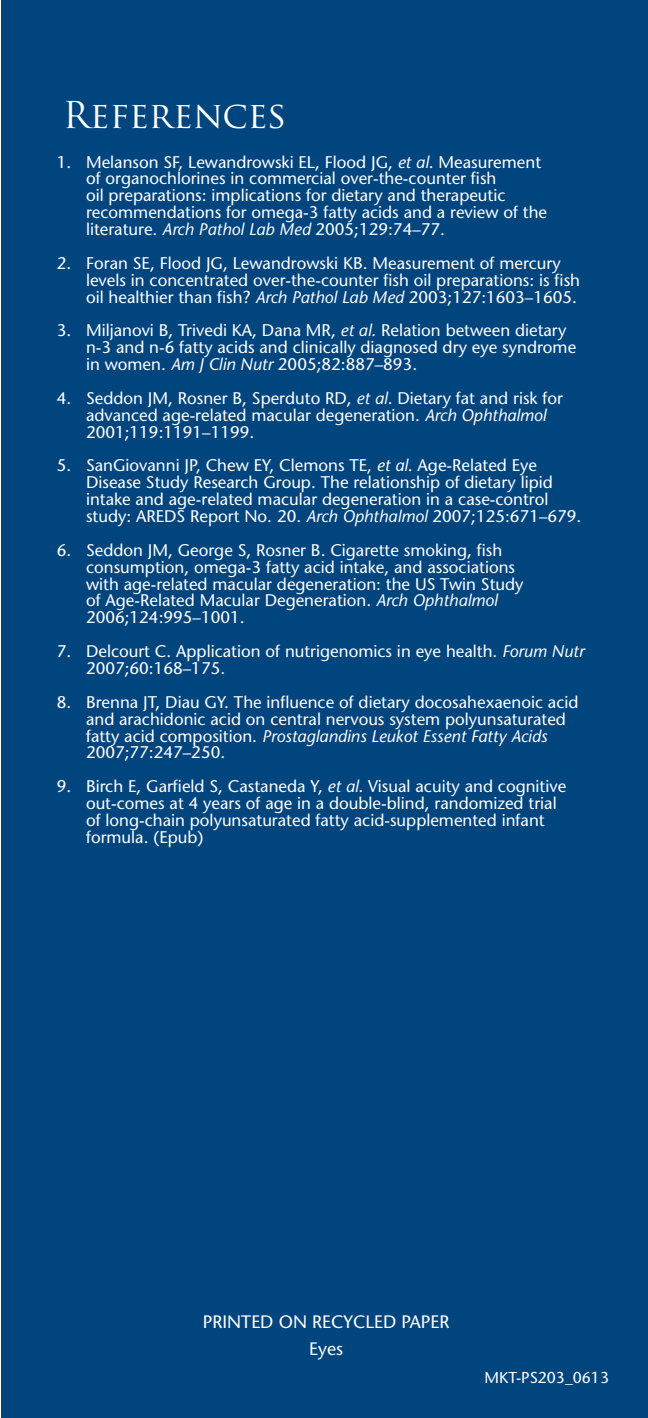
<style>
.page{position:relative;width:648px;height:1418px;background:#fff}
.page>*{position:absolute;margin:0;border:0;box-sizing:border-box;transform-origin:0 0}
.t1{font:36px "Trajan Pro";color:#fff}
.t2{font:18px "Stone Sans";color:#fff}
.t3{font:16.88px/16.9px "Stone Sans";color:#fff}
.t4{font:15.75px "Stone Sans";color:#fff}
.s1{font-style:italic}
</style>
<div class="page">
<div style="left:1px;top:0;width:647px;height:1418px;background:#01457f"></div>
<p class="t1" style="left:63px;top:92px;width:225px">References</p>
<p class="t3" style="left:86px;top:153px;width:463px;text-indent:-29px">1. Melanson SF, Lewandrowski EL, Flood JG, <span class="s1">et al</span>. Measurement of organochlorines in commercial over-the-counter fish<br>oil preparations: implications for dietary and therapeutic recommendations for omega-3 fatty acids and a review of the literature. <span class="s1">Arch Pathol Lab Med</span> 2005;129:74–77.</p>
<p class="t3" style="left:86px;top:254px;width:496px;text-indent:-29px">2. Foran SE, Flood JG, Lewandrowski KB. Measurement of mercury levels in concentrated over-the-counter fish oil preparations: is fish oil healthier than fish? <span class="s1">Arch Pathol Lab Med</span> 2003;127:1603–1605.</p>
<p class="t3" style="left:86px;top:322px;width:492px;text-indent:-29px">3. Miljanovi B, Trivedi KA, Dana MR, <span class="s1">et al.</span> Relation between dietary n-3 and n-6 fatty acids and clinically diagnosed dry eye syndrome in women. <span class="s1">Am J Clin Nutr</span> 2005;82:887–893.</p>
<p class="t3" style="left:86px;top:389px;width:479px;text-indent:-29px">4. Seddon JM, Rosner B, Sperduto RD, <span class="s1">et al</span>. Dietary fat and risk for advanced age-related macular degeneration. <span class="s1">Arch Ophthalmol<br></span>2001;119:1191–1199.</p>
<p class="t3" style="left:86px;top:457px;width:497px;text-indent:-29px">5. SanGiovanni JP, Chew EY, Clemons TE, <span class="s1">et al</span>. Age-Related Eye Disease Study Research Group. The relationship of dietary lipid intake and age-related macular degeneration in a case-control study: AREDS Report No. 20. <span class="s1">Arch Ophthalmol</span> 2007;125:671–679.</p>
<p class="t3" style="left:86px;top:541px;width:439px;text-indent:-29px">6. Seddon JM, George S, Rosner B. Cigarette smoking, fish consumption, omega-3 fatty acid intake, and associations with age-related macular degeneration: the US Twin Study of Age-Related Macular Degeneration. <span class="s1">Arch Ophthalmol </span>2006;124:995–1001.</p>
<p class="t3" style="left:86px;top:643px;width:500px;text-indent:-29px">7. Delcourt C. Application of nutrigenomics in eye health. <span class="s1">Forum Nutr<br></span>2007;60:168–175.</p>
<p class="t3" style="left:86px;top:693px;width:494px;text-indent:-29px">8. Brenna JT, Diau GY. The influence of dietary docosahexaenoic acid and arachidonic acid on central nervous system polyunsaturated fatty acid composition. <span class="s1">Prostaglandins Leukot Essent Fatty Acids </span>2007;77:247–250.</p>
<p class="t3" style="left:86px;top:778px;width:482px;text-indent:-29px">9. Birch E, Garfield S, Castaneda Y, <span class="s1">et al</span>. Visual acuity and cognitive out-comes at 4 years of age in a double-blind, randomized trial of long-chain polyunsaturated fatty acid-supplemented infant formula. (Epub)</p>
<p class="t2" style="left:203px;top:1310px;width:248px">PRINTED ON RECYCLED PAPER</p>
<p class="t2" style="left:309px;top:1337px;width:35px">Eyes</p>
<p class="t4" style="left:484px;top:1368px;width:126px">MKT-PS203_0613</p>
</div>
